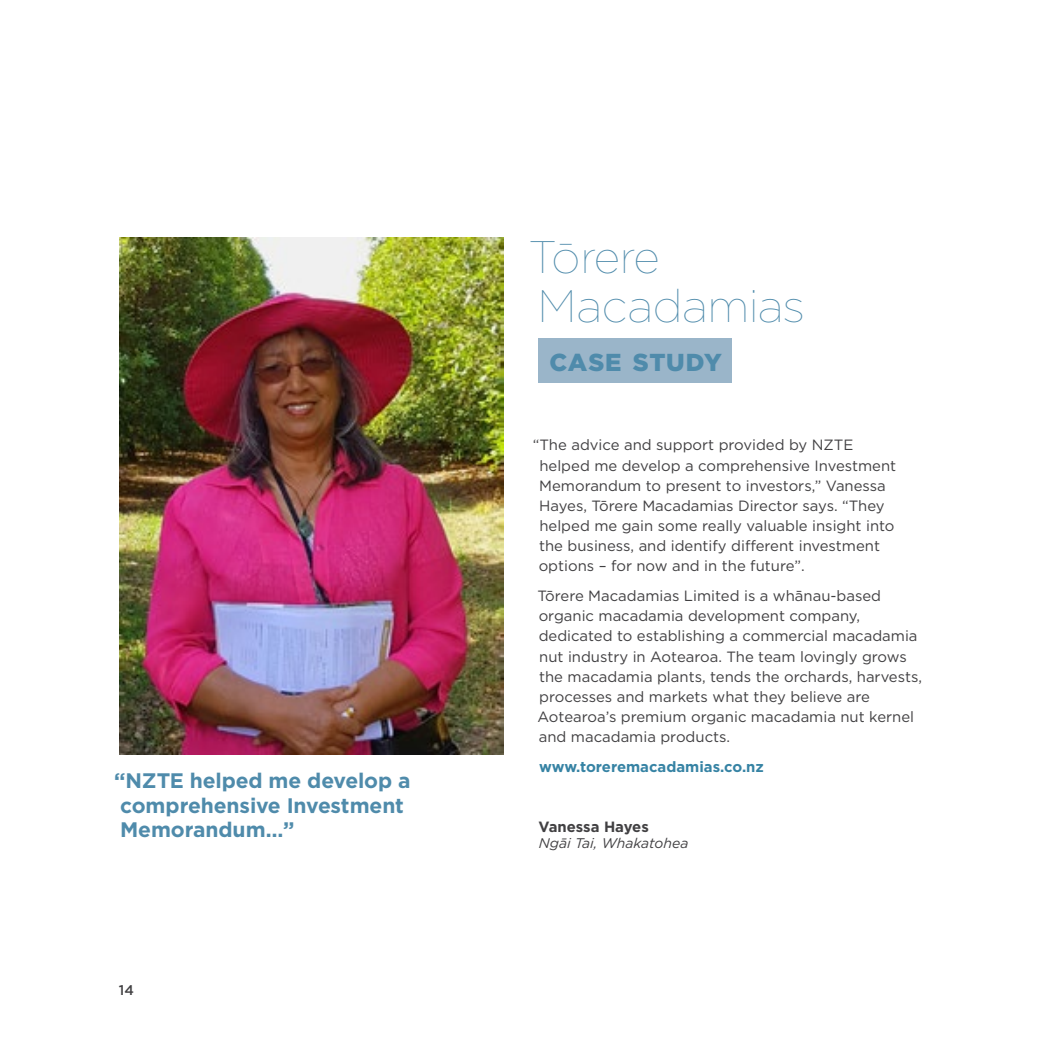
<style>
.page{position:relative;width:1042px;height:1042px;background:#fff}
.page>*{position:absolute;margin:0;border:0;box-sizing:border-box;transform-origin:0 0}
.t1{font:100 45.5px/49px "Gotham";letter-spacing:-.01em;color:#4f8bab}
.t2{font:900 24.5px "Gotham";letter-spacing:.025em;color:#4f8bab}
.t3{font:700 21px/24.5px "Gotham";letter-spacing:-.005em;color:#4f8bab}
.t4{font:14.88px/20.1px "Gotham";color:#414042}
.t5{font:700 14.88px "Gotham";color:#3683a4}
.t6{font:700 14.88px "Gotham";color:#414042}
.t7{font:italic 14px "Gotham";color:#414042}
.t8{font:500 14px "Gotham";color:#414042}
</style>
<div class="page">
<div style="left:538px;top:338px;width:194px;height:45px;background:#9ab5c9"></div>
<img style="left:120px;top:238px;width:384px;height:517px">
<h3 class="t3" style="left:114px;top:768px;width:298px">“NZTE helped me develop a comprehensive Investment<br>Memorandum…”</h3>
<p class="t8" style="left:119px;top:981px;width:17px">14</p>
<h1 class="t1" style="left:529px;top:231px;width:277px">Tōrere<br>Macadamias</h1>
<h2 class="t2" style="left:549px;top:345px;width:174px">CASE STUDY</h2>
<p class="t4" style="left:539px;top:435px;width:359px;text-indent:-6px">“The advice and support provided by NZTE helped me develop a comprehensive Investment Memorandum to present to investors,” Vanessa Hayes, Tōrere Macadamias Director says. “They helped me gain some really valuable insight into the business, and identify different investment options – for now and in the future”.</p>
<p class="t4" style="left:537px;top:585px;width:386px">Tōrere Macadamias Limited is a whānau-based organic macadamia development company, dedicated to establishing a commercial macadamia nut industry in Aotearoa. The team lovingly grows the macadamia plants, tends the orchards, harvests, processes and markets what they believe are Aotearoa’s premium organic macadamia nut kernel and macadamia products.</p>
<p class="t5" style="left:539px;top:757px;width:226px">www.toreremacadamias.co.nz</p>
<p class="t6" style="left:539px;top:817px;width:112px">Vanessa Hayes</p>
<p class="t7" style="left:539px;top:834px;width:151px">Ngāi Tai, Whakatohea</p>
</div>
